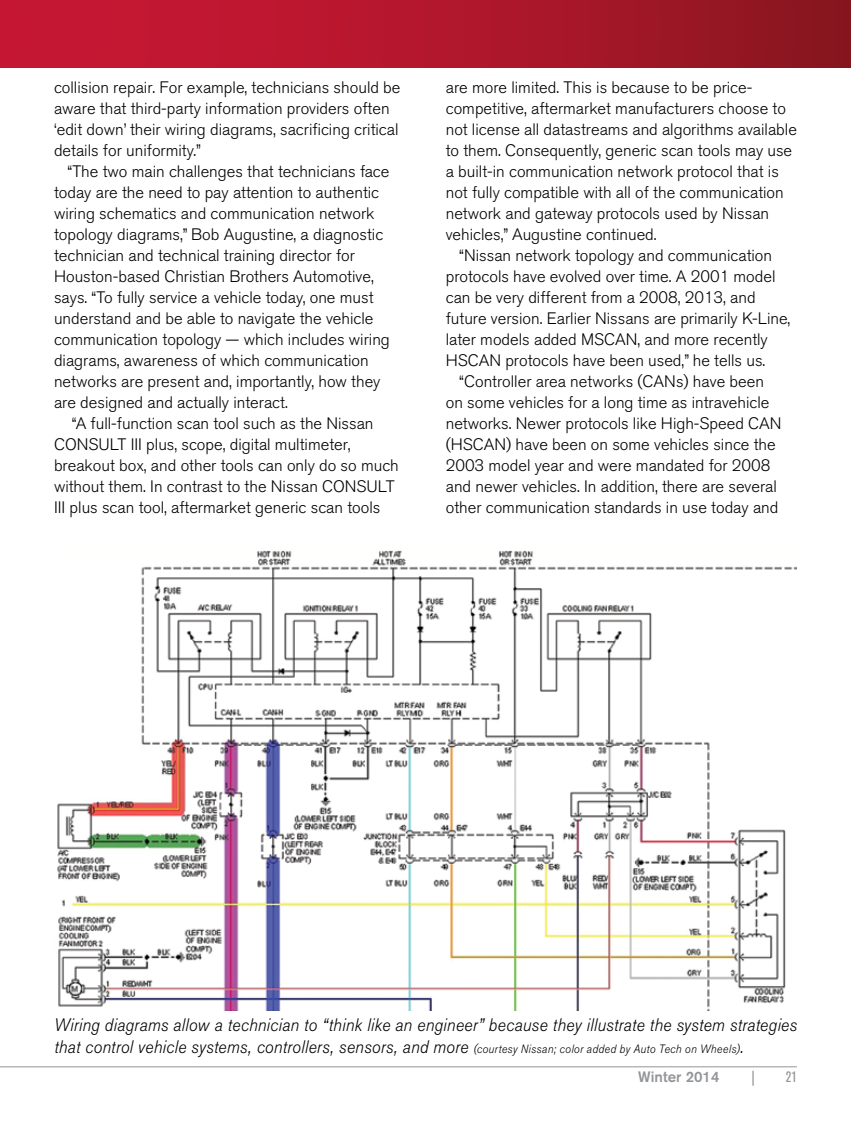
<style>
.page{position:relative;width:851px;height:1134px;background:#fff}
.page>*{position:absolute;margin:0;border:0;box-sizing:border-box;transform-origin:0 0}
.t1{font:italic 300 18px/21.6px "Nissan AG";letter-spacing:.015em;color:#000;scale:.92 1}
.Content{font:300 16.5px/21px "Nissan AG";color:#000}
.t2{font:500 15px "Nissan AG";color:#939598}
.t3{font:condensed 15px "Nissan AG";color:#939598}
.s1{font-size:12px}
</style>
<div class="page">
<div style="left:0;top:0;width:850px;height:68px;background:linear-gradient(to right,#cf1736,#8e1621)"></div>
<hr style="left:0;top:1066px;width:796px;height:1px;background:#939598">
<img style="left:57px;top:550px;width:739px;height:460px">
<p class="Content" style="left:54px;top:77px;width:348px">collision repair. For example, technicians should be aware that third-party information providers often ‘edit down’ their wiring diagrams, sacrificing critical details for uniformity.”</p>
<p class="Content" style="left:54px;top:161px;width:337px;text-indent:14px">“The two main challenges that technicians face today are the need to pay attention to authentic wiring schematics and communication network topology diagrams,” Bob Augustine, a diagnostic technician and technical training director for Houston-based Christian Brothers Automotive, says. “To fully service a vehicle today, one must understand and be able to navigate the vehicle communication topology — which includes wiring diagrams, awareness of which communication networks are present and, importantly, how they are designed and actually interact.</p>
<p class="Content" style="left:54px;top:413px;width:346px;text-indent:18px">“A full-function scan tool such as the Nissan CONSULT III plus, scope, digital multimeter, breakout box, and other tools can only do so much without them. In contrast to the Nissan CONSULT III plus scan tool, aftermarket generic scan tools</p>
<p class="Content" style="left:446px;top:77px;width:353px">are more limited. This is because to be price&shy;competitive, aftermarket manufacturers choose to not license all datastreams and algorithms available to them. Consequently, generic scan tools may use a built-in communication network protocol that is not fully compatible with all of the communication network and gateway protocols used by Nissan vehicles,” Augustine continued.</p>
<p class="Content" style="left:446px;top:245px;width:346px;text-indent:14px">“Nissan network topology and communication protocols have evolved over time. A 2001 model can be very different from a 2008, 2013, and future version. Earlier Nissans are primarily K-Line, later models added MSCAN, and more recently HSCAN protocols have been used,” he tells us.</p>
<p class="Content" style="left:446px;top:371px;width:337px;text-indent:14px">“Controller area networks (CANs) have been on some vehicles for a long time as intravehicle networks. Newer protocols like High-Speed CAN (HSCAN) have been on some vehicles since the 2003 model year and were mandated for 2008 and newer vehicles. In addition, there are several other communication standards in use today and</p>
<p class="t1" style="left:54px;top:1015px;width:809px">Wiring diagrams allow a technician to “think like an engineer” because they illustrate the system strategies that control vehicle systems, controllers, sensors, and more <span class="s1">(courtesy Nissan; color added by Auto Tech on Wheels)</span>.</p>
<p class="t2" style="left:638px;top:1068px;width:83px">Winter 2014</p>
<p class="t3" style="left:751px;top:1069px;width:5px">|</p>
<p class="t3" style="left:785px;top:1069px;width:13px">21</p>
</div>
